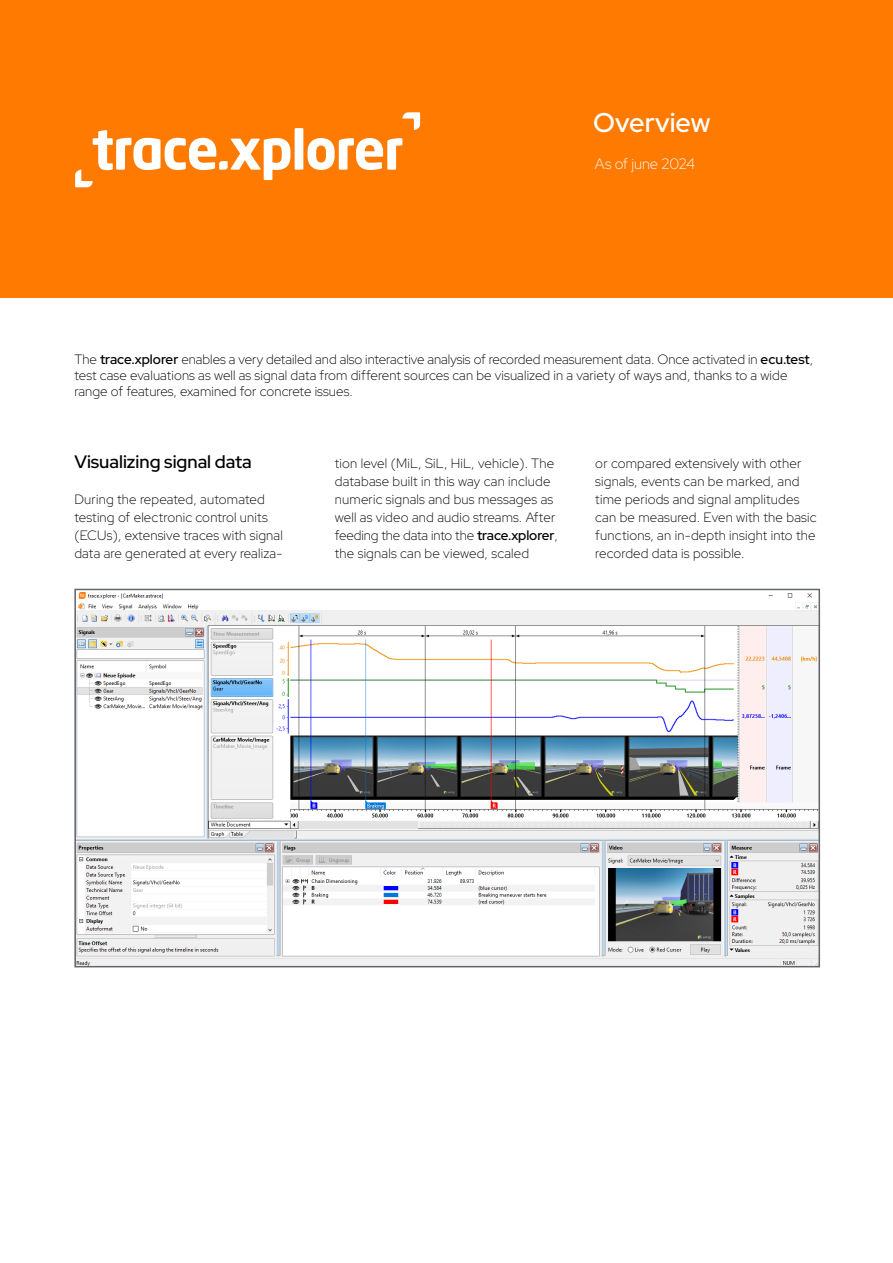
<style>
.page{position:relative;width:893px;height:1263px;background:#fff}
.page>*{position:absolute;margin:0;border:0;box-sizing:border-box;transform-origin:0 0}
.t1{font:600 27px "Red Hat Display";color:#fff}
.t2{font:600 18px "Red Hat Display";color:#000}
.t3{font:300 15px "Red Hat Display";color:#fff}
.t4{font:300 13.5px/18px "Red Hat Display";letter-spacing:.015em;color:#000}
.s1{font-weight:500}
</style>
<div class="page">
<div style="left:0;top:0;width:893px;height:298px;background:#fe7a00"></div>
<img style="left:77px;top:592px;width:740px;height:372px">
<div style="left:74px;top:589px;width:746px;height:378px;border:2px solid #63666a"></div>
<svg style="left:402px;top:112px;width:18px;height:18px"></svg>
<svg style="left:75px;top:130px;width:215px;height:57px"></svg>
<div style="left:295px;top:128px;width:8px;height:42px;background:#fff"></div>
<svg style="left:307px;top:138px;width:95px;height:32px"></svg>
<h1 class="t1" style="left:593px;top:105px;width:119px">Overview</h1>
<p class="t3" style="left:595px;top:154px;width:102px">As of june 2024</p>
<p class="t4" style="left:74px;top:350px;width:740px;line-height:16.2px">The <span class="s1">trace.xplorer</span> enables a very detailed and also interactive analysis of recorded measurement data. Once activated in <span class="s1">ecu.test</span>, test case evaluations as well as signal data from different sources can be visualized in a variety of ways and, thanks to a wide range of features, examined for concrete issues.</p>
<h2 class="t2" style="left:74px;top:450px;width:179px">Visualizing signal data</h2>
<p class="t4" style="left:74px;top:490px;width:210px">During the repeated, automated testing of electronic control units (ECUs), extensive traces with signal data are generated at every realiza-</p>
<p class="t4" style="left:335px;top:454px;width:224px">tion level (MiL, SiL, HiL, vehicle). The database built in this way can include numeric signals and bus messages as well as video and audio streams. After feeding the data into the <span class="s1">trace.xplorer</span>, the signals can be viewed, scaled</p>
<p class="t4" style="left:595px;top:454px;width:223px">or compared extensively with other signals, events can be marked, and time periods and signal amplitudes can be measured. Even with the basic functions, an in-depth insight into the recorded data is possible.</p>
</div>
